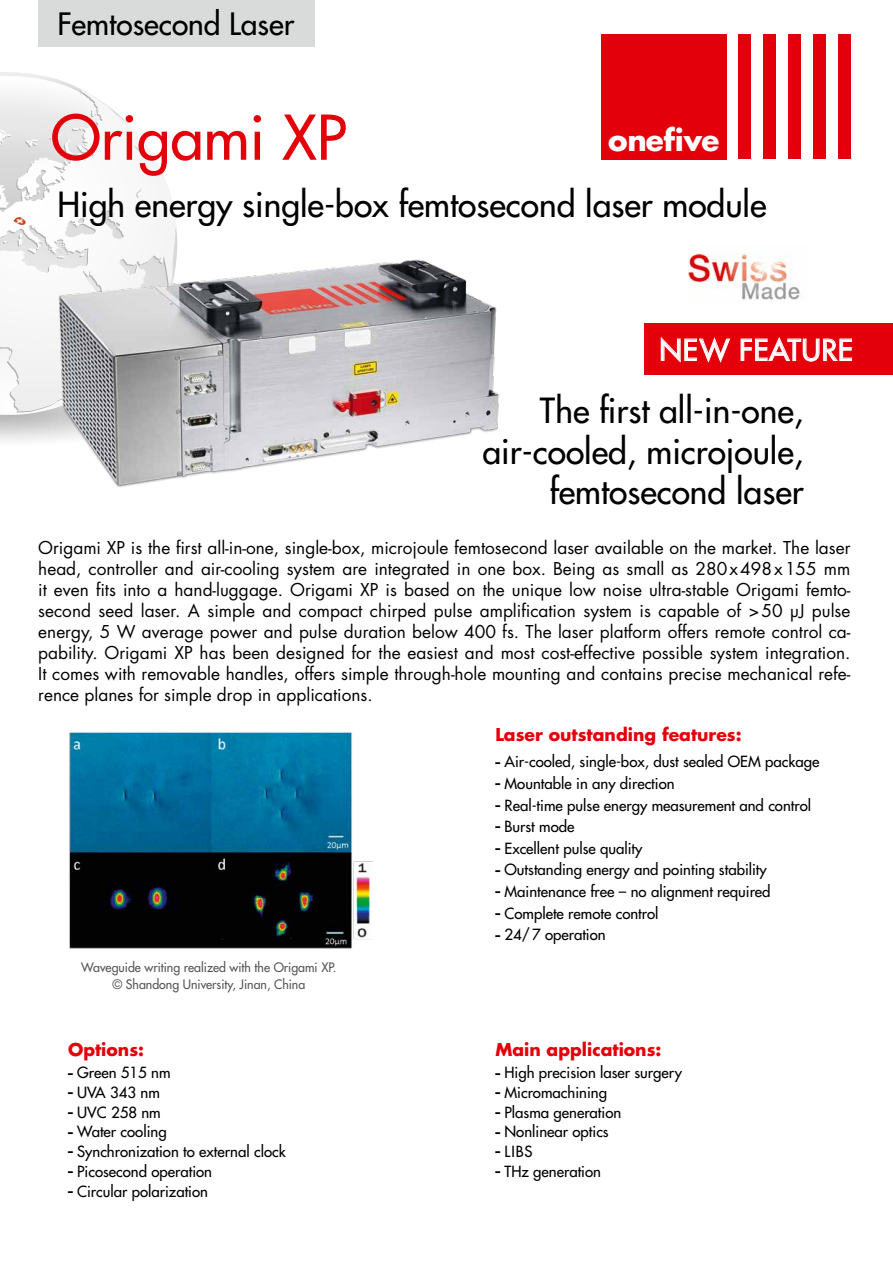
<style>
.page{position:relative;width:893px;height:1263px;background:#fff}
.page>*{position:absolute;margin:0;border:0;box-sizing:border-box;transform-origin:0 0}
.t1{font:500 60px "Futura Std";color:#e3000b}
.t2{font:500 33.75px/40.5px "Futura Std";color:#000;text-align:right}
.t3{font:500 30px "Futura Std";color:#000}
.t4{font:700 29.1px "Futura Std";letter-spacing:-.01em;color:#fff}
.t5{font:500 28.5px "Futura Std";letter-spacing:.03em;color:#fff}
.t6{font:17.25px/21px "Futura Std";color:#000;text-align:justify}
.t7{font:700 17.25px "Futura Std";color:#e3000b}
.t8{font:500 15px "Futura Std";color:#000}
.t9{font:500 12.75px/16.5px "Futura Std";color:#565655;text-align:center}
.s1{font-weight:700;font-size:12px}
</style>
<div class="page">
<svg style="left:0;top:118px;width:177px;height:297px"></svg>
<svg style="left:0;top:72px;width:122px;height:146px"></svg>
<div style="left:601px;top:34px;width:125px;height:125px;background:#e3000b"></div>
<div style="left:813px;top:34px;width:12px;height:125px;background:#e3000b"></div>
<div style="left:788px;top:34px;width:13px;height:125px;background:#e3000b"></div>
<div style="left:763px;top:34px;width:13px;height:125px;background:#e3000b"></div>
<div style="left:738px;top:34px;width:13px;height:125px;background:#e3000b"></div>
<div style="left:838px;top:34px;width:12px;height:125px;background:#e3000b"></div>
<div style="left:38px;top:0;width:277px;height:47px;background:#d9dada"></div>
<img style="left:689px;top:253px;width:111px;height:47px">
<div style="left:645px;top:323px;width:248px;height:51px;background:#e3000b"></div>
<svg style="left:661px;top:337px;width:69px;height:26px"></svg>
<svg style="left:741px;top:337px;width:111px;height:24px"></svg>
<img style="left:21px;top:246px;width:479px;height:242px">
<img style="left:69px;top:732px;width:303px;height:217px">
<h3 class="t3" style="left:57px;top:6px;width:238px">Femtosecond Laser</h3>
<h1 class="t1" style="left:51px;top:100px;width:297px">Origami XP</h1>
<h3 class="t4" style="left:608px;top:121px;width:113px">onefive</h3>
<h2 class="t2" style="left:57px;top:185px;width:711px">High energy single-box femtosecond laser module</h2>
<h3 class="t5" style="left:659px;top:332px;width:195px">NEW FEATURE</h3>
<h2 class="t2" style="left:482px;top:391px;width:323px">The first all-in-one, air-cooled, microjoule, femtosecond laser</h2>
<p class="t6" style="left:38px;top:538px;width:814px">Origami XP is the first all-in-one, single-box, microjoule femtosecond laser available on the market. The laser head, controller and air-cooling system are integrated in one box. Being as small as 280x498x155 mm it even fits into a hand-luggage. Origami XP is based on the unique low noise ultra-stable Origami femto&shy;second seed laser. A simple and compact chirped pulse amplification system is capable of &gt;50 μJ pulse energy, 5 W average power and pulse duration below 400 fs. The laser platform offers remote control ca&shy;pability. Origami XP has been designed for the easiest and most cost-effective possible system integration.<br>It comes with removable handles, offers simple through-hole mounting and contains precise mechanical refe&shy;rence planes for simple drop in applications.</p>
<p class="t9" style="left:81px;top:959px;width:257px">Waveguide writing realized with the Origami XP. © Shandong University, Jinan, China</p>
<p class="t7" style="left:68px;top:1038px;width:78px">Options:</p>
<p class="t8" style="left:68px;top:1063px;width:104px"><span class="s1">–</span> Green 515 nm</p>
<p class="t8" style="left:68px;top:1083px;width:93px"><span class="s1">–</span> UVA 343 nm</p>
<p class="t8" style="left:68px;top:1103px;width:94px"><span class="s1">–</span> UVC 258 nm</p>
<p class="t8" style="left:68px;top:1122px;width:100px"><span class="s1">–</span> Water cooling</p>
<p class="t8" style="left:68px;top:1142px;width:219px"><span class="s1">–</span> Synchronization to external clock</p>
<p class="t8" style="left:68px;top:1162px;width:146px"><span class="s1">–</span> Picosecond operation</p>
<p class="t8" style="left:68px;top:1181px;width:141px"><span class="s1">–</span> Circular polarization</p>
<p class="t7" style="left:495px;top:723px;width:248px">Laser outstanding features:</p>
<p class="t8" style="left:495px;top:752px;width:326px"><span class="s1">–</span> Air-cooled, single-box, dust sealed OEM package</p>
<p class="t8" style="left:495px;top:774px;width:181px"><span class="s1">–</span> Mountable in any direction</p>
<p class="t8" style="left:495px;top:796px;width:317px"><span class="s1">–</span> Real-time pulse energy measurement and control</p>
<p class="t8" style="left:495px;top:817px;width:81px"><span class="s1">–</span> Burst mode</p>
<p class="t8" style="left:495px;top:839px;width:149px"><span class="s1">–</span> Excellent pulse quality</p>
<p class="t8" style="left:495px;top:860px;width:273px"><span class="s1">–</span> Outstanding energy and pointing stability</p>
<p class="t8" style="left:495px;top:882px;width:277px"><span class="s1">–</span> Maintenance free – no alignment required</p>
<p class="t8" style="left:495px;top:904px;width:165px"><span class="s1">–</span> Complete remote control</p>
<p class="t8" style="left:495px;top:925px;width:112px"><span class="s1">–</span> 24/7 operation</p>
<p class="t7" style="left:495px;top:1038px;width:168px">Main applications:</p>
<p class="t8" style="left:495px;top:1063px;width:188px"><span class="s1">–</span> High precision laser surgery</p>
<p class="t8" style="left:495px;top:1083px;width:113px"><span class="s1">–</span> Micromachining</p>
<p class="t8" style="left:495px;top:1103px;width:127px"><span class="s1">–</span> Plasma generation</p>
<p class="t8" style="left:495px;top:1122px;width:115px"><span class="s1">–</span> Nonlinear optics</p>
<p class="t8" style="left:495px;top:1142px;width:39px"><span class="s1">–</span> LIBS</p>
<p class="t8" style="left:495px;top:1162px;width:107px"><span class="s1">–</span> THz generation</p>
</div>
